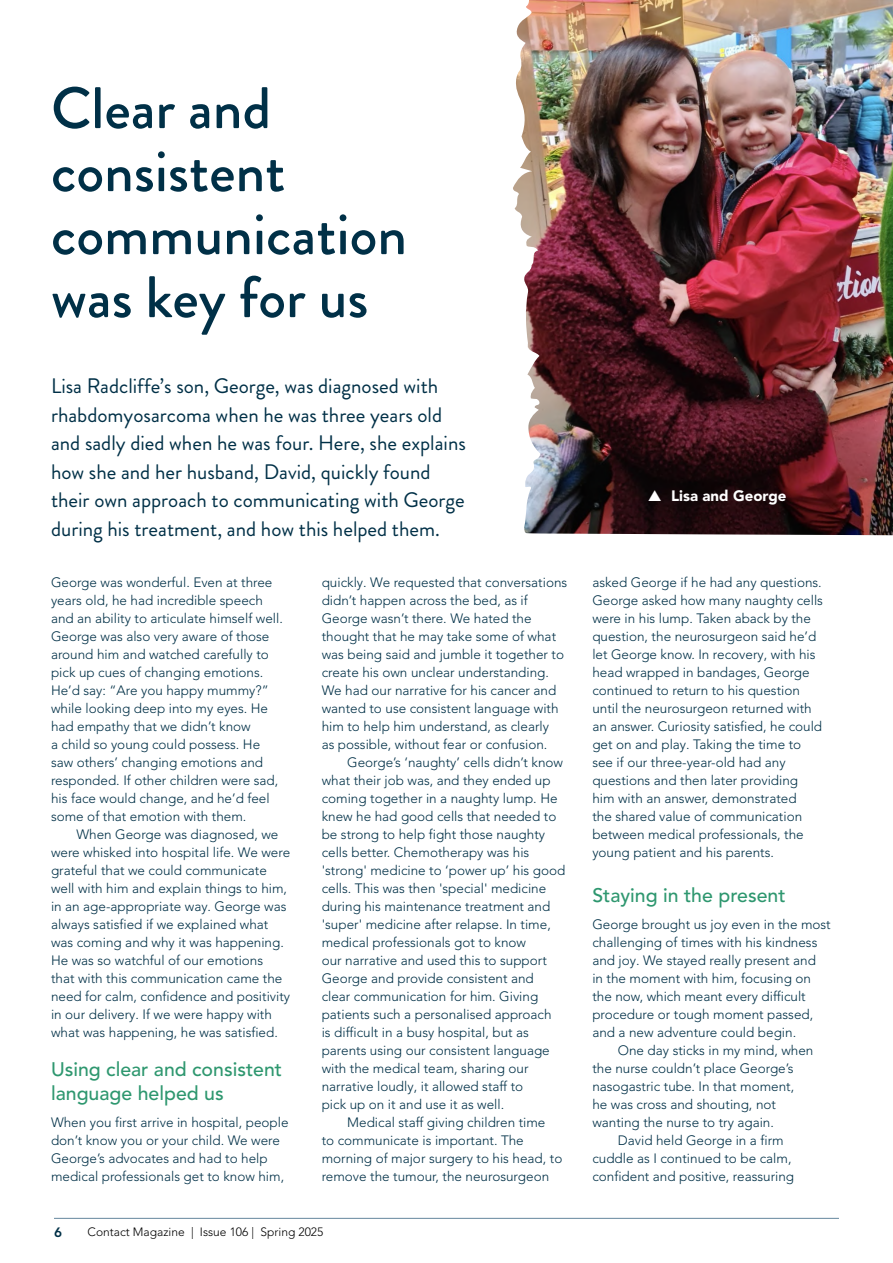
<style>
.page{position:relative;width:893px;height:1263px;background:#fff}
.page>*{position:absolute;margin:0;border:0;box-sizing:border-box;transform-origin:0 0}
.t1{font:500 58.5px/63px "Brandon Grotesque";color:#003047}
.t2{font:21px/28.5px "Brandon Grotesque";color:#003047}
.t3{font:500 19.5px/24px "Avenir LT Pro";color:#2e976f}
.t4{font:900 15px "Avenir LT Pro";color:#fff}
.t5{font:300 13.5px/18px "Avenir LT Pro";color:#003047}
.t6{font:800 13.5px "Avenir LT Pro";color:#003047}
.t7{font:300 12px "Avenir LT Pro";color:#000}
</style>
<div class="page">
<img style="left:513px;top:0;width:380px;height:535px">
<hr style="left:54px;top:1218px;width:785px;height:1px;background:#65879d">
<svg style="left:649px;top:490px;width:12px;height:11px"></svg>
<h1 class="t1" style="left:51px;top:77px;width:358px">Clear and consistent communication was key for us</h1>
<p class="t2" style="left:51px;top:372px;width:416px">Lisa Radcliffe’s son, George, was diagnosed with rhabdomyosarcoma when he was three years old and sadly died when he was four. Here, she explains how she and her husband, David, quickly found their own approach to communicating with George during his treatment, and how this helped them.</p>
<p class="t5" style="left:51px;top:573px;width:233px">George was wonderful. Even at three years old, he had incredible speech and an ability to articulate himself well.<br>George was also very aware of those around him and watched carefully to pick up cues of changing emotions.<br>He’d say: “Are you happy mummy?” while looking deep into my eyes. He had empathy that we didn’t know<br>a child so young could possess. He saw others’ changing emotions and responded. If other children were sad, his face would change, and he’d feel some of that emotion with them.</p>
<p class="t5" style="left:51px;top:825px;width:241px;text-indent:26px">When George was diagnosed, we were whisked into hospital life. We were grateful that we could communicate well with him and explain things to him, in an age-appropriate way. George was always satisfied if we explained what was coming and why it was happening.<br>He was so watchful of our emotions<br>that with this communication came the need for calm, confidence and positivity in our delivery. If we were happy with what was happening, he was satisfied.</p>
<h3 class="t3" style="left:51px;top:1058px;width:233px">Using clear and consistent language helped us</h3>
<p class="t5" style="left:51px;top:1113px;width:239px">When you first arrive in hospital, people don’t know you or your child. We were George’s advocates and had to help medical professionals get to know him,</p>
<p class="t5" style="left:322px;top:573px;width:247px">quickly. We requested that conversations didn’t happen across the bed, as if George wasn’t there. We hated the thought that he may take some of what was being said and jumble it together to create his own unclear understanding.<br>We had our narrative for his cancer and wanted to use consistent language with him to help him understand, as clearly<br>as possible, without fear or confusion.</p>
<p class="t5" style="left:322px;top:753px;width:245px;text-indent:26px">George’s ‘naughty’ cells didn’t know what their job was, and they ended up coming together in a naughty lump. He knew he had good cells that needed to be strong to help fight those naughty cells better. Chemotherapy was his 'strong' medicine to ‘power up’ his good cells. This was then 'special' medicine during his maintenance treatment and 'super' medicine after relapse. In time, medical professionals got to know<br>our narrative and used this to support George and provide consistent and clear communication for him. Giving patients such a personalised approach<br>is difficult in a busy hospital, but as parents using our consistent language with the medical team, sharing our narrative loudly, it allowed staff to<br>pick up on it and use it as well.</p>
<p class="t5" style="left:322px;top:1113px;width:242px;text-indent:26px">Medical staff giving children time<br>to communicate is important. The morning of major surgery to his head, to remove the tumour, the neurosurgeon</p>
<p class="t6" style="left:54px;top:1224px;width:9px">6</p>
<p class="t7" style="left:88px;top:1225px;width:237px">Contact Magazine | Issue 106 | Spring 2025</p>
<p class="t4" style="left:671px;top:486px;width:117px">Lisa and George</p>
<p class="t5" style="left:592px;top:573px;width:232px">asked George if he had any questions.<br>George asked how many naughty cells were in his lump. Taken aback by the question, the neurosurgeon said he’d let George know. In recovery, with his head wrapped in bandages, George continued to return to his question until the neurosurgeon returned with an answer. Curiosity satisfied, he could get on and play. Taking the time to see if our three-year-old had any questions and then later providing him with an answer, demonstrated<br>the shared value of communication between medical professionals, the young patient and his parents.</p>
<h3 class="t3" style="left:592px;top:884px;width:195px">Staying in the present</h3>
<p class="t5" style="left:592px;top:915px;width:240px">George brought us joy even in the most challenging of times with his kindness and joy. We stayed really present and<br>in the moment with him, focusing on the now, which meant every difficult procedure or tough moment passed, and a new adventure could begin.</p>
<p class="t5" style="left:618px;top:1041px;width:197px">One day sticks in my mind, when</p>
<p class="t5" style="left:592px;top:1059px;width:203px">the nurse couldn’t place George’s</p>
<p class="t5" style="left:592px;top:1077px;width:203px">nasogastric tube. In that moment,</p>
<p class="t5" style="left:592px;top:1095px;width:185px">he was cross and shouting, not</p>
<p class="t5" style="left:592px;top:1113px;width:183px">wanting the nurse to try again.</p>
<p class="t5" style="left:618px;top:1131px;width:167px">David held George in a firm</p>
<p class="t5" style="left:592px;top:1149px;width:201px">cuddle as I continued to be calm,</p>
<p class="t5" style="left:592px;top:1167px;width:203px">confident and positive, reassuring</p>
</div>
